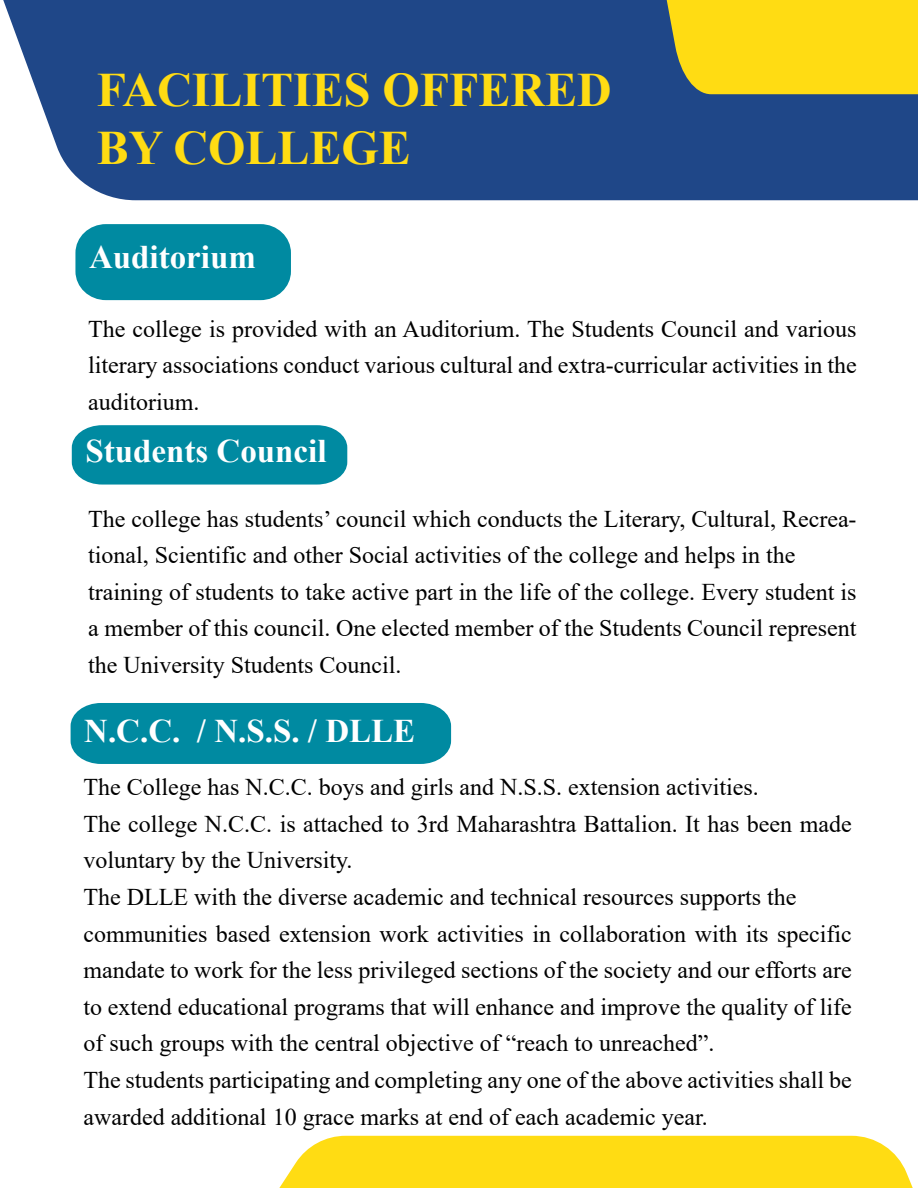
<style>
.page{position:relative;width:918px;height:1188px;background:#fff}
.page>*{position:absolute;margin:0;border:0;box-sizing:border-box;transform-origin:0 0}
.t1{font:700 48px/57.6px "Times New Roman";color:#ffdc13}
.t2{font:700 33px "Times New Roman";color:#fff}
.t3{font:24px/36.6px "Times New Roman";color:#010101}
</style>
<div class="page">
<div style="left:359px;top:1136px;width:554px;height:52px;background:#ffdc13"></div>
<svg style="left:279px;top:1135px;width:80px;height:53px"></svg>
<div style="left:3px;top:0;width:915px;height:200px;background:#1f4788"></div>
<svg style="left:641px;top:0;width:277px;height:94px;background:#e1c822"></svg>
<div style="left:75px;top:224px;width:216px;height:76px;background:#008aa1;border-radius:30px"></div>
<div style="left:72px;top:425px;width:275px;height:60px;background:#008aa1"></div>
<div style="left:71px;top:703px;width:380px;height:61px;background:#008aa1"></div>
<h1 class="t1" style="left:97px;top:67px;width:517px">FACILITIES OFFERED<br>BY COLLEGE</h1>
<h2 class="t2" style="left:89px;top:246px;width:168px">Auditorium</h2>
<p class="t3" style="left:88px;top:313px;width:770px;text-align:justify">The college is provided with an Auditorium. The Students Council and various literary associations conduct various cultural and extra-curricular activities in the auditorium.</p>
<h2 class="t2" style="left:85px;top:440px;width:243px">Students Council</h2>
<p class="t3" style="left:88px;top:503px;width:770px">The college has students’ council which conducts the Literary, Cultural, Recrea&shy;tional, Scientific and other Social activities of the college and helps in the training of students to take active part in the life of the college. Every student is a member of this council. One elected member of the Students Council represent the University Students Council.</p>
<h2 class="t2" style="left:84px;top:719px;width:332px">N.C.C. / N.S.S. / DLLE</h2>
<p class="t3" style="left:83px;top:771px;width:770px">The College has N.C.C. boys and girls and N.S.S. extension activities.<br>The college N.C.C. is attached to 3rd Maharashtra Battalion. It has been made voluntary by the University.<br>The DLLE with the diverse academic and technical resources supports the communities based extension work activities in collaboration with its specific mandate to work for the less privileged sections of the society and our efforts are to extend educational programs that will enhance and improve the quality of life of such groups with the central objective of “reach to unreached”.<br>The students participating and completing any one of the above activities shall be awarded additional 10 grace marks at end of each academic year.</p>
</div>
